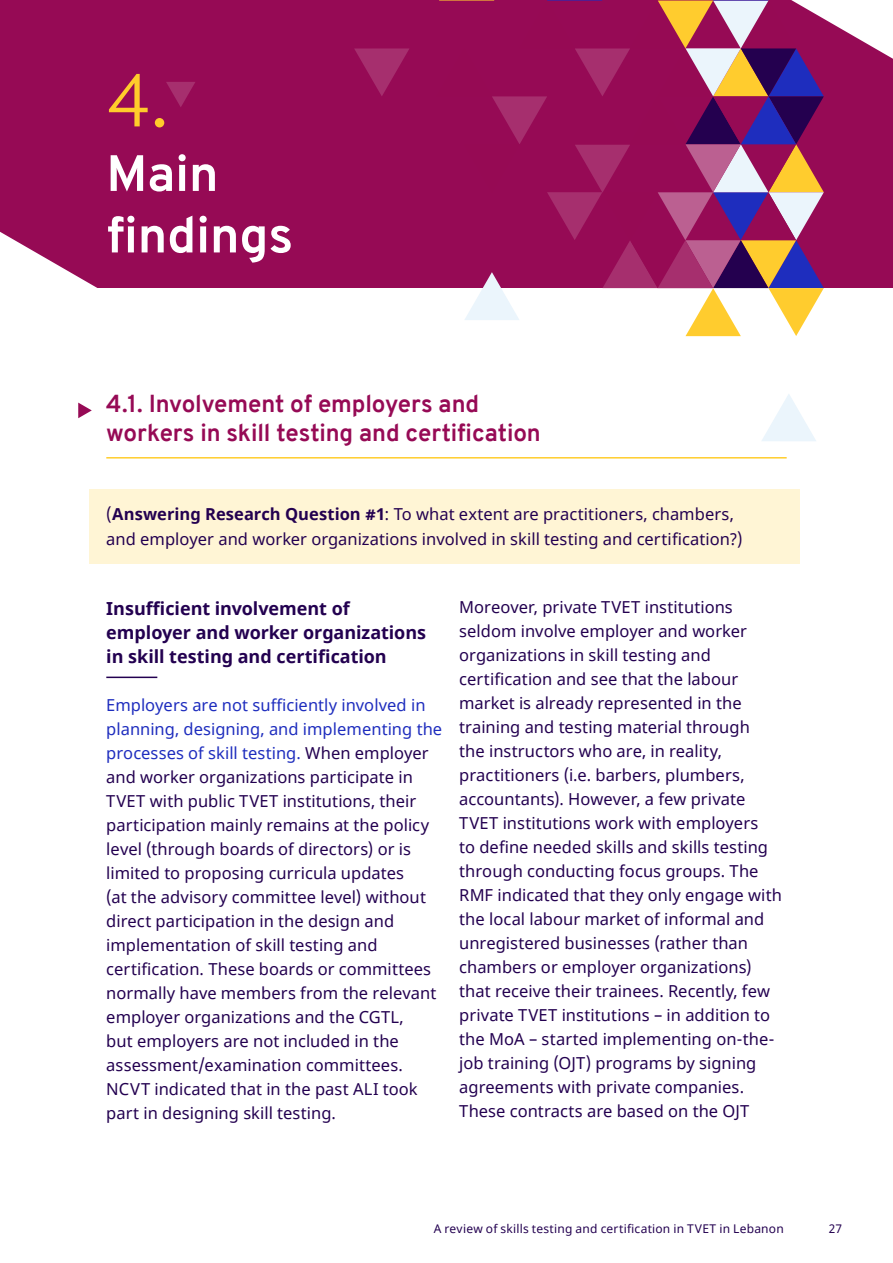
<style>
.page{position:relative;width:893px;height:1263px;background:#fff}
.page>*{position:absolute;margin:0;border:0;box-sizing:border-box;transform-origin:0 0}
.t1{font:300 75px "Overpass";color:#ffcc2b}
.t2{font:700 51px/61.5px "Overpass";color:#fff}
.t3{font:700 24px/28.5px "Overpass";letter-spacing:-.005em;color:#960a55}
.t4{font:700 18px/24px "Noto Sans";letter-spacing:-.005em;color:#230050}
.t5{font:16.5px/24px "Noto Sans";letter-spacing:.005em;color:#230050}
.t6{font:12px "Noto Sans";letter-spacing:.02em;color:#230050}
.s1{font-weight:700}
.s2{color:#1e2dbe}
</style>
<div class="page">
<div style="left:0;top:0;width:893px;height:288px;background:#960a55"></div>
<svg style="left:354px;top:48px;width:55px;height:48px"></svg>
<svg style="left:0;top:232px;width:97px;height:56px"></svg>
<svg style="left:439px;top:0;width:454px;height:336px"></svg>
<svg style="left:762px;top:394px;width:54px;height:47px"></svg>
<svg style="left:166px;top:82px;width:29px;height:25px"></svg>
<div style="left:89px;top:489px;width:710px;height:74px;background:#fff5d5"></div>
<hr style="left:106px;top:457px;width:681px;height:1px;background:#ffcd2d">
<hr style="left:106px;top:677px;width:51px;height:1px;background:#230050">
<svg style="left:78px;top:403px;width:14px;height:15px"></svg>
<h1 class="t1" style="left:106px;top:47px;width:63px">4.</h1>
<h2 class="t2" style="left:106px;top:143px;width:188px">Main findings</h2>
<h3 class="t3" style="left:106px;top:390px;width:436px">4.1. Involvement of employers and workers in skill testing and certification</h3>
<p class="t5" style="left:106px;top:503px;width:638px">(<span class="s1">Answering Research Question #1</span>: To what extent are practitioners, chambers, and employer and worker organizations involved in skill testing and certification?)</p>
<p class="t4" style="left:106px;top:596px;width:321px">Insufficient involvement of employer and worker organizations in skill testing and certification</p>
<p class="t5" style="left:106px;top:693px;width:337px"><span class="s2">Employers are not sufficiently involved in planning, designing, and implementing the processes of skill testing.</span> When employer and worker organizations participate in TVET with public TVET institutions, their participation mainly remains at the policy level (through boards of directors) or is limited to proposing curricula updates<br>(at the advisory committee level) without direct participation in the design and implementation of skill testing and certification. These boards or committees normally have members from the relevant employer organizations and the CGTL,<br>but employers are not included in the assessment/examination committees.<br>NCVT indicated that in the past ALI took part in designing skill testing.</p>
<p class="t5" style="left:459px;top:596px;width:324px">Moreover, private TVET institutions seldom involve employer and worker organizations in skill testing and certification and see that the labour market is already represented in the training and testing material through<br>the instructors who are, in reality, practitioners (i.e. barbers, plumbers, accountants). However, a few private TVET institutions work with employers<br>to define needed skills and skills testing through conducting focus groups. The RMF indicated that they only engage with the local labour market of informal and unregistered businesses (rather than chambers or employer organizations) that receive their trainees. Recently, few private TVET institutions – in addition to the MoA – started implementing on-the&shy;job training (OJT) programs by signing agreements with private companies.<br>These contracts are based on the OJT</p>
<p class="t6" style="left:434px;top:1221px;width:352px">A review of skills testing and certification in TVET in Lebanon</p>
<p class="t6" style="left:829px;top:1221px;width:15px">27</p>
</div>
